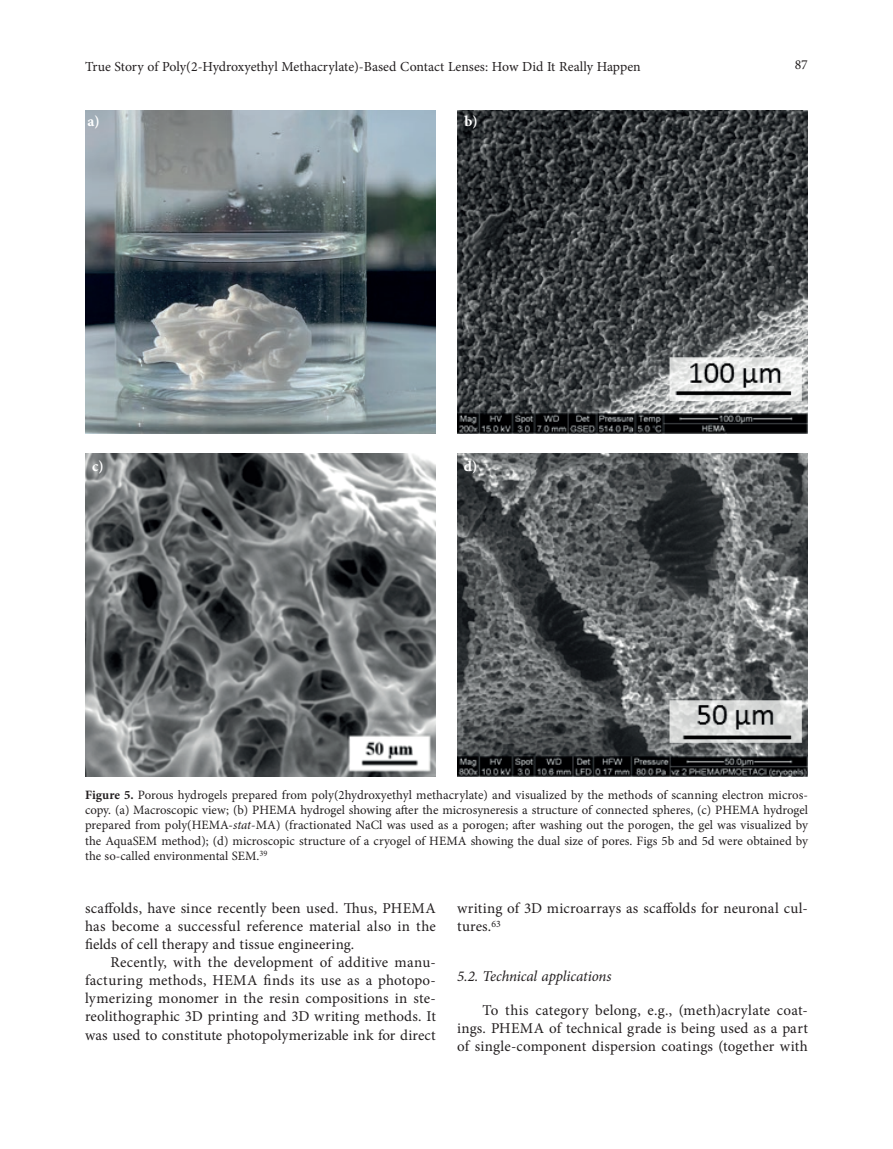
<style>
.page{position:relative;width:893px;height:1149px;background:#fff}
.page>*{position:absolute;margin:0;border:0;box-sizing:border-box;transform-origin:0 0}
.t1{font:15px/18px "Minion Pro";letter-spacing:.01em;color:#231f20;text-align:justify}
.t2{font:italic 15px "Minion Pro";letter-spacing:-.01em;color:#231f20}
.t3{font:700 15px "Minion Pro";color:#fff}
.t4{font:13.8px "Minion Pro";letter-spacing:-.005em;color:#231f20}
.t5{font:12.75px/15.3px "Minion Pro";color:#231f20;text-align:justify}
.s1{font-weight:700}
.s2{font-style:italic}
</style>
<div class="page">
<img style="left:457px;top:111px;width:351px;height:322px">
<img style="left:85px;top:453px;width:351px;height:323px">
<img style="left:457px;top:453px;width:351px;height:323px">
<img style="left:85px;top:111px;width:351px;height:322px">
<p class="t4" style="left:85px;top:57px;width:557px">True Story of Poly(2-Hydroxyethyl Methacrylate)-Based Contact Lenses: How Did It Really Happen</p>
<p class="t4" style="left:795px;top:55px;width:15px">87</p>
<p class="t3" style="left:88px;top:111px;width:14px">a)</p>
<p class="t3" style="left:464px;top:111px;width:15px">b)</p>
<p class="t3" style="left:92px;top:456px;width:13px">c)</p>
<p class="t3" style="left:464px;top:456px;width:15px">d)</p>
<p class="t5" style="left:85px;top:786px;width:724px"><span class="s1">Figure 5.</span> Porous hydrogels prepared from poly(2hydroxyethyl methacrylate) and visualized by the methods of scanning electron micros&shy;copy. (a) Macroscopic view; (b) PHEMA hydrogel showing after the microsyneresis a structure of connected spheres, (c) PHEMA hydrogel prepared from poly(HEMA-<span class="s2">stat</span>-MA) (fractionated NaCl was used as a porogen; after washing out the porogen, the gel was visualized by the AquaSEM method); (d) microscopic structure of a cryogel of HEMA showing the dual size of pores. Figs 5b and 5d were obtained by the so-called environmental SEM.<sup>39</sup></p>
<p class="t1" style="left:85px;top:899px;width:352px">scaffolds, have since recently been used. Thus, PHEMA has become a successful reference material also in the fields of cell therapy and tissue engineering.</p>
<p class="t1" style="left:85px;top:953px;width:352px;text-indent:26px">Recently, with the development of additive manu&shy;facturing methods, HEMA finds its use as a photopo&shy;lymerizing monomer in the resin compositions in ste&shy;reolithographic 3D printing and 3D writing methods. It was used to constitute photopolymerizable ink for direct</p>
<p class="t1" style="left:457px;top:899px;width:352px">writing of 3D microarrays as scaffolds for neuronal cul&shy;tures.<sup>63</sup></p>
<p class="t2" style="left:457px;top:965px;width:156px">5.2. Technical applications</p>
<p class="t1" style="left:457px;top:1000px;width:352px;text-indent:26px">To this category belong, e.g., (meth)acrylate coat&shy;ings. PHEMA of technical grade is being used as a part of single-component dispersion coatings (together with</p>
</div>
